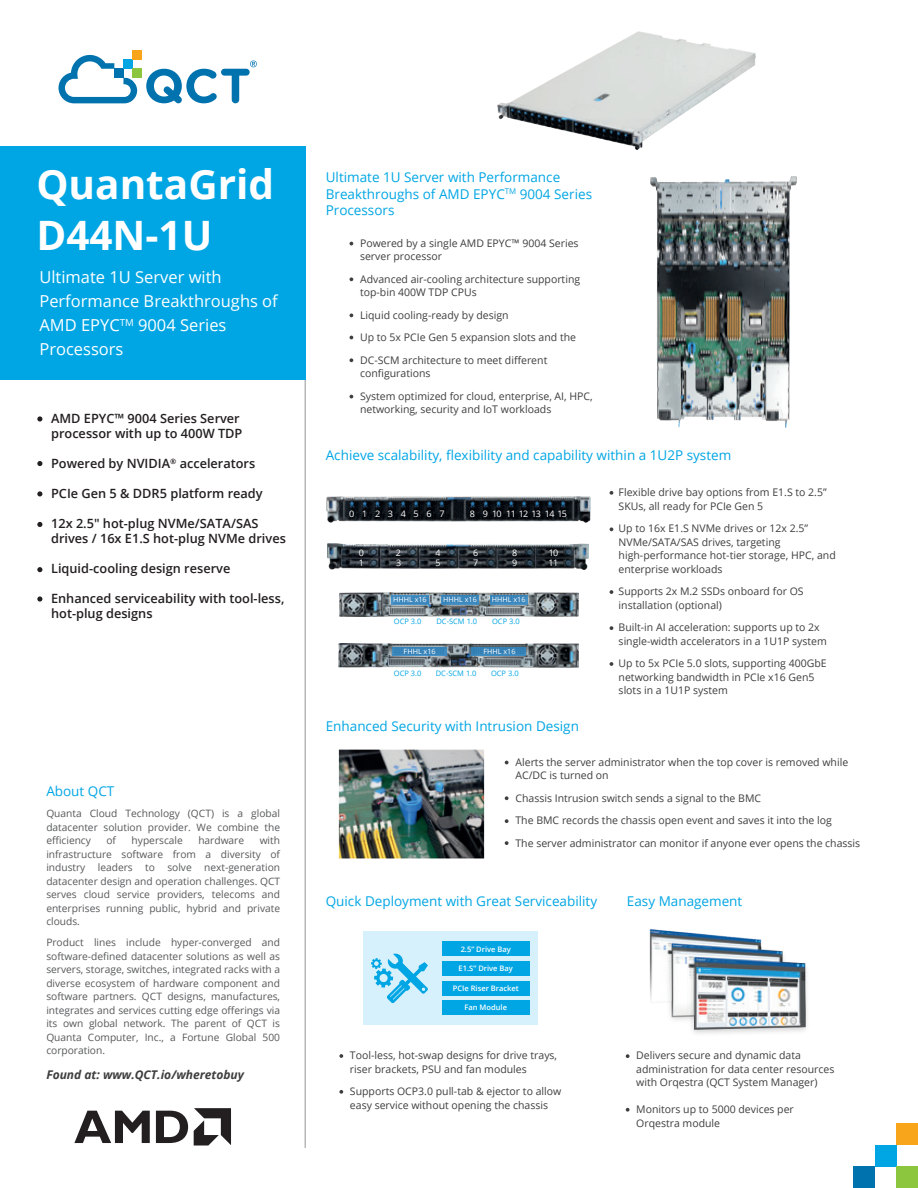
<style>
.page{position:relative;width:918px;height:1188px;background:#fff}
.page>*{position:absolute;margin:0;border:0;box-sizing:border-box;transform-origin:0 0}
.t1{font:700 40.5px/51px "Open Sans";color:#fff}
.t2{font:16.5px/24px "Open Sans";color:#fff}
.t3{font:13.5px/16.5px "Open Sans";color:#00a6e4}
.t4{font:600 12.75px/15px "Open Sans";color:#231f20}
.t5{font:italic 700 12px "Open Sans";color:#3e3e3f}
.t6{font:10.5px/13.5px "Open Sans";color:#3e3e3f}
.t7{font:10.2px/13.5px "Open Sans";color:#57585a;text-align:justify}
.t8{font:9px "Open Sans";letter-spacing:-.075em;color:#fff}
.t9{font:9px/9.9px "Open Sans";letter-spacing:.32em;color:#fff}
.t10{font:9px "Open Sans";letter-spacing:.86em;color:#fff}
.t11{font:600 7.5px "Open Sans";color:#fff}
.t12{font:7.5px "Open Sans";color:#00a6e4}
.t13{font:7.2px "Open Sans";color:#fff}
</style>
<div class="page">
<svg style="left:350px;top:277px;width:3px;height:4px"></svg>
<svg style="left:350px;top:358px;width:3px;height:4px"></svg>
<svg style="left:339px;top:1054px;width:4px;height:4px"></svg>
<svg style="left:339px;top:1090px;width:4px;height:4px"></svg>
<svg style="left:626px;top:1054px;width:4px;height:4px"></svg>
<svg style="left:626px;top:1108px;width:4px;height:4px"></svg>
<div style="left:853px;top:1166px;width:22px;height:22px;background:#0073ae"></div>
<div style="left:875px;top:1145px;width:21px;height:21px;background:#00a6e4"></div>
<div style="left:896px;top:1166px;width:22px;height:22px;background:#8bc63e"></div>
<div style="left:896px;top:1123px;width:22px;height:22px;background:#f9a51b"></div>
<hr style="left:305px;top:313px;width:1px;height:835px;background:#939598">
<svg style="left:37px;top:416px;width:5px;height:6px"></svg>
<svg style="left:37px;top:461px;width:5px;height:5px"></svg>
<svg style="left:37px;top:491px;width:5px;height:5px"></svg>
<svg style="left:37px;top:522px;width:5px;height:5px"></svg>
<svg style="left:37px;top:567px;width:5px;height:5px"></svg>
<svg style="left:37px;top:596px;width:5px;height:6px"></svg>
<div style="left:0;top:146px;width:305px;height:233px;background:#00a6e4"></div>
<svg style="left:59px;top:55px;width:78px;height:48px"></svg>
<div style="left:123px;top:60px;width:10px;height:9px;background:#00a6e4"></div>
<div style="left:133px;top:69px;width:9px;height:9px;background:#8bc63e"></div>
<div style="left:133px;top:51px;width:9px;height:9px;background:#f9a51b"></div>
<svg style="left:146px;top:61px;width:111px;height:42px"></svg>
<svg style="left:610px;top:491px;width:3px;height:4px"></svg>
<svg style="left:610px;top:527px;width:3px;height:4px"></svg>
<svg style="left:610px;top:590px;width:3px;height:4px"></svg>
<svg style="left:610px;top:626px;width:3px;height:4px"></svg>
<svg style="left:610px;top:662px;width:3px;height:4px"></svg>
<div style="left:363px;top:932px;width:174px;height:93px;background:#d7f1fc"></div>
<div style="left:442px;top:942px;width:88px;height:14px;background:#00a6e4"></div>
<div style="left:442px;top:961px;width:88px;height:15px;background:#00a6e4"></div>
<div style="left:442px;top:981px;width:88px;height:14px;background:#00a6e4"></div>
<div style="left:442px;top:1001px;width:88px;height:14px;background:#00a6e4"></div>
<svg style="left:371px;top:953px;width:57px;height:50px"></svg>
<img style="left:649px;top:929px;width:158px;height:105px">
<svg style="left:74px;top:1111px;width:76px;height:32px"></svg>
<svg style="left:156px;top:1111px;width:32px;height:32px"></svg>
<svg style="left:194px;top:1108px;width:37px;height:38px"></svg>
<img style="left:338px;top:749px;width:147px;height:110px">
<svg style="left:505px;top:761px;width:4px;height:3px"></svg>
<svg style="left:505px;top:796px;width:4px;height:4px"></svg>
<svg style="left:505px;top:819px;width:4px;height:4px"></svg>
<svg style="left:505px;top:841px;width:4px;height:4px"></svg>
<img style="left:498px;top:32px;width:257px;height:117px">
<img style="left:327px;top:544px;width:261px;height:25px">
<img style="left:326px;top:497px;width:264px;height:25px">
<img style="left:339px;top:592px;width:239px;height:24px">
<img style="left:339px;top:644px;width:239px;height:24px">
<div style="left:392px;top:595px;width:37px;height:9px;background:#3c87bc"></div>
<div style="left:442px;top:595px;width:37px;height:9px;background:#3984b9"></div>
<div style="left:490px;top:595px;width:38px;height:9px;background:#3a85ba"></div>
<div style="left:392px;top:647px;width:55px;height:9px;background:#3884b9"></div>
<div style="left:471px;top:647px;width:55px;height:8px;background:#3580b6"></div>
<img style="left:650px;top:177px;width:146px;height:250px">
<h1 class="t1" style="left:36px;top:158px;width:239px">QuantaGrid<br>D44N-1U</h1>
<h2 class="t2" style="left:39px;top:265px;width:240px">Ultimate 1U Server with<br>Performance Breakthroughs of<br>AMD EPYC<sup>TM</sup> 9004 Series<br>Processors</h2>
<p class="t4" style="left:51px;top:411px;width:193px">AMD EPYC™ 9004 Series Server processor with up to 400W TDP</p>
<p class="t4" style="left:51px;top:456px;width:206px">Powered by NVIDIA<sup>®</sup> accelerators</p>
<p class="t4" style="left:51px;top:486px;width:213px">PCIe Gen 5 &amp; DDR5 platform ready</p>
<p class="t4" style="left:51px;top:516px;width:236px">12x 2.5" hot-plug NVMe/SATA/SAS drives / 16x E1.S hot-plug NVMe drives</p>
<p class="t4" style="left:51px;top:561px;width:181px">Liquid-cooling design reserve</p>
<p class="t4" style="left:51px;top:591px;width:235px">Enhanced serviceability with tool-less, hot-plug designs</p>
<p class="t3" style="left:46px;top:783px;width:70px">About QCT</p>
<p class="t7" style="left:46px;top:806px;width:235px">Quanta Cloud Technology (QCT) is a global datacenter solution provider. We combine the efficiency</p>
<p class="t7" style="left:106px;top:834px;width:11px">of</p>
<p class="t7" style="left:132px;top:834px;width:53px">hyperscale</p>
<p class="t7" style="left:198px;top:834px;width:47px">hardware</p>
<p class="t7" style="left:46px;top:834px;width:235px;text-indent:213px">with infrastructure software from a diversity of industry leaders to solve next-generation datacenter design and operation challenges. QCT serves cloud service providers, telecoms and enterprises running public, hybrid and private clouds.</p>
<p class="t7" style="left:46px;top:936px;width:235px">Product lines include hyper-converged and software-defined datacenter solutions as well as servers, storage, switches, integrated racks with a diverse ecosystem of hardware component and software partners. QCT designs, manufactures, integrates and services cutting edge offerings via its own global network. The parent of QCT is Quanta Computer, Inc., a Fortune Global 500 corporation.</p>
<p class="t5" style="left:46px;top:1066px;width:199px">Found at: www.QCT.io/wheretobuy</p>
<p class="t3" style="left:326px;top:169px;width:268px">Ultimate 1U Server with Performance<br>Breakthroughs of AMD EPYC<sup>TM</sup> 9004 Series<br>Processors</p>
<p class="t6" style="left:360px;top:236px;width:220px">Powered by a single AMD EPYC™ 9004 Series server processor</p>
<p class="t6" style="left:360px;top:272px;width:222px">Advanced air-cooling architecture supporting top-bin 400W TDP CPUs</p>
<p class="t6" style="left:360px;top:303px;width:218px;line-height:22.5px">Liquid cooling-ready by design<br>Up to 5x PCIe Gen 5 expansion slots and the<br>DC-SCM architecture to meet different</p>
<p class="t6" style="left:360px;top:362px;width:234px;line-height:22.5px">configurations<br>System optimized for cloud, enterprise, AI, HPC,</p>
<p class="t6" style="left:360px;top:402px;width:193px">networking, security and IoT workloads</p>
<p class="t3" style="left:326px;top:447px;width:407px">Achieve scalability, flexibility and capability within a 1U2P system</p>
<p class="t10" style="left:349px;top:507px;width:97px">01234567</p>
<p class="t8" style="left:470px;top:507px;width:99px">8 9 10 111213 1415</p>
<p class="t9" style="left:359px;top:547px;width:7px">0<br>1</p>
<p class="t9" style="left:396px;top:547px;width:7px">2<br>3</p>
<p class="t9" style="left:435px;top:547px;width:7px">4<br>5</p>
<p class="t9" style="left:473px;top:547px;width:7px">6<br>7</p>
<p class="t9" style="left:512px;top:547px;width:7px">8<br>9</p>
<p class="t9" style="left:549px;top:547px;width:11px;line-height:10.4px">10<br>11</p>
<p class="t13" style="left:393px;top:595px;width:35px">HHHL x16</p>
<p class="t13" style="left:443px;top:595px;width:35px">HHHL x16</p>
<p class="t13" style="left:492px;top:595px;width:35px">HHHL x16</p>
<p class="t12" style="left:394px;top:616px;width:29px">OCP 3.0</p>
<p class="t12" style="left:436px;top:616px;width:42px">DC-SCM 1.0</p>
<p class="t12" style="left:492px;top:616px;width:29px">OCP 3.0</p>
<p class="t13" style="left:404px;top:647px;width:34px">FHHL x16</p>
<p class="t13" style="left:483px;top:647px;width:34px">FHHL x16</p>
<p class="t12" style="left:394px;top:668px;width:29px">OCP 3.0</p>
<p class="t12" style="left:436px;top:668px;width:42px">DC-SCM 1.0</p>
<p class="t12" style="left:491px;top:668px;width:29px">OCP 3.0</p>
<p class="t3" style="left:326px;top:718px;width:255px">Enhanced Security with Intrusion Design</p>
<p class="t6" style="left:619px;top:486px;width:210px">Flexible drive bay options from E1.S to 2.5”<br>SKUs, all ready for PCIe Gen 5</p>
<p class="t6" style="left:619px;top:522px;width:219px">Up to 16x E1.S NVMe drives or 12x 2.5” NVMe/SATA/SAS drives, targeting high-performance hot-tier storage, HPC, and enterprise workloads</p>
<p class="t6" style="left:619px;top:585px;width:187px">Supports 2x M.2 SSDs onboard for OS installation (optional)</p>
<p class="t6" style="left:619px;top:621px;width:210px">Built-in AI acceleration: supports up to 2x single-width accelerators in a 1U1P system</p>
<p class="t6" style="left:619px;top:657px;width:210px">Up to 5x PCIe 5.0 slots, supporting 400GbE networking bandwidth in PCIe x16 Gen5 slots in a 1U1P system</p>
<p class="t6" style="left:515px;top:755px;width:334px">Alerts the server administrator when the top cover is removed while<br>AC/DC is turned on</p>
<p class="t6" style="left:515px;top:786px;width:346px;line-height:22.5px">Chassis Intrusion switch sends a signal to the BMC<br>The BMC records the chassis open event and saves it into the log<br>The server administrator can monitor if anyone ever opens the chassis</p>
<p class="t3" style="left:326px;top:893px;width:273px">Quick Deployment with Great Serviceability</p>
<p class="t11" style="left:461px;top:944px;width:52px">2.5” Drive Bay</p>
<p class="t11" style="left:459px;top:963px;width:56px">E1.S” Drive Bay</p>
<p class="t11" style="left:453px;top:983px;width:68px">PCIe Riser Bracket</p>
<p class="t11" style="left:464px;top:1002px;width:44px">Fan Module</p>
<p class="t6" style="left:350px;top:1048px;width:209px">Tool-less, hot-swap designs for drive trays, riser brackets, PSU and fan modules</p>
<p class="t6" style="left:350px;top:1084px;width:213px">Supports OCP3.0 pull-tab &amp; ejector to allow easy service without opening the chassis</p>
<p class="t3" style="left:627px;top:893px;width:117px">Easy Management</p>
<p class="t6" style="left:636px;top:1048px;width:200px">Delivers secure and dynamic data administration for data center resources with Orqestra (QCT System Manager)</p>
<p class="t6" style="left:636px;top:1102px;width:159px">Monitors up to 5000 devices per<br>Orqestra module</p>
</div>
